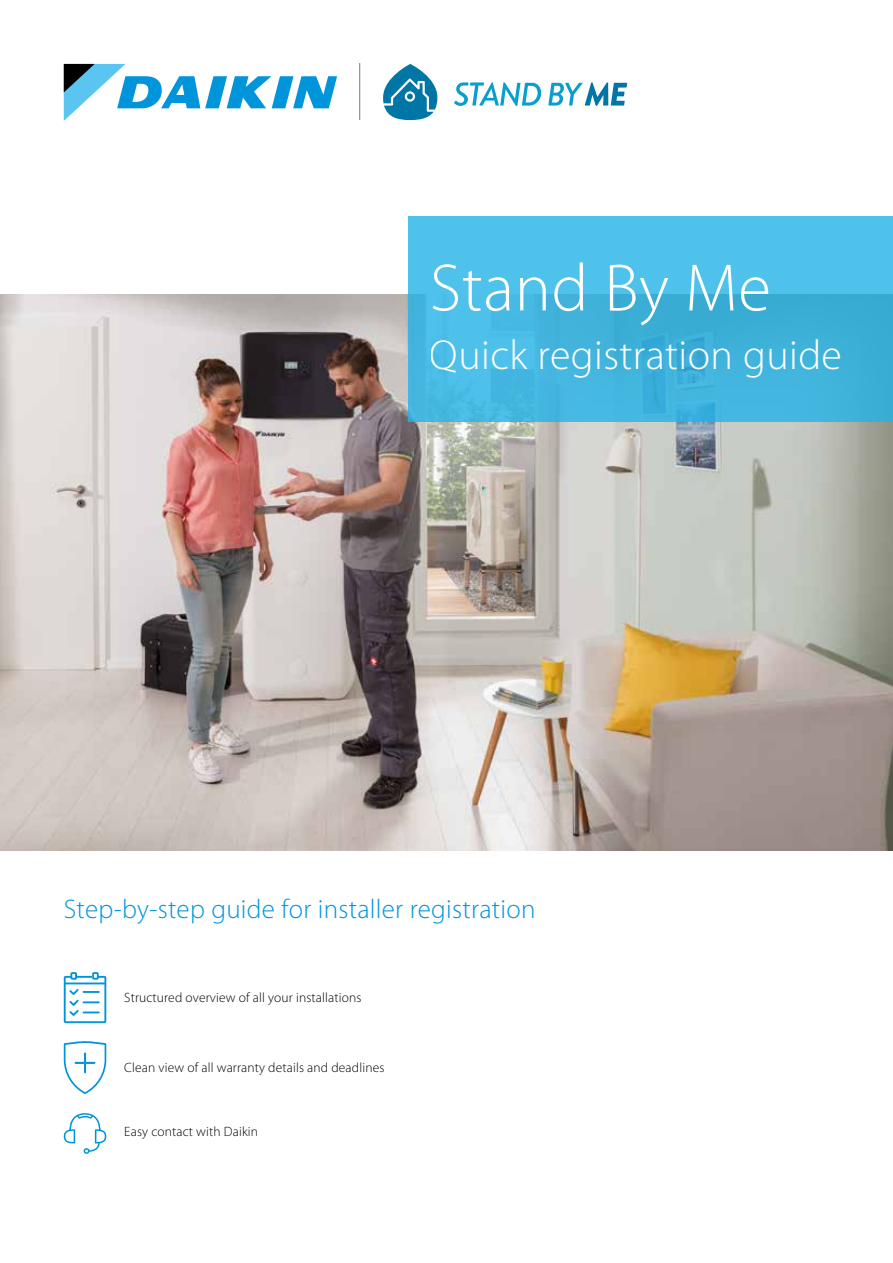
<style>
.page{position:relative;width:893px;height:1263px;background:#fff}
.page>*{position:absolute;margin:0;border:0;box-sizing:border-box;transform-origin:0 0}
.t1{font:300 67.5px "Myriad Pro";letter-spacing:.01em;color:#fff}
.t2{font:300 42px "Myriad Pro";letter-spacing:.01em;color:#fff}
.t3{font:300 27px "Myriad Pro";letter-spacing:.01em;color:#0095db}
.t4{font:300 13.5px "Myriad Pro";letter-spacing:.01em;color:#000}
</style>
<div class="page">
<img style="left:0;top:294px;width:893px;height:556px">
<svg style="left:454px;top:82px;width:87px;height:24px"></svg>
<svg style="left:548px;top:82px;width:79px;height:24px"></svg>
<svg style="left:383px;top:64px;width:54px;height:56px"></svg>
<svg style="left:64px;top:64px;width:273px;height:57px"></svg>
<svg style="left:409px;top:216px;width:484px;height:205px;background:#46b9e2"></svg>
<hr style="left:359px;top:63px;width:1px;height:57px;background:#878786">
<svg style="left:64px;top:972px;width:42px;height:51px"></svg>
<svg style="left:64px;top:1041px;width:42px;height:53px"></svg>
<svg style="left:64px;top:1113px;width:42px;height:41px"></svg>
<h1 class="t1" style="left:430px;top:251px;width:343px">Stand By Me</h1>
<h2 class="t2" style="left:430px;top:332px;width:414px">Quick registration guide</h2>
<h3 class="t3" style="left:64px;top:894px;width:473px">Step-by-step guide for installer registration</h3>
<p class="t4" style="left:124px;top:990px;width:239px">Structured overview of all your installations</p>
<p class="t4" style="left:124px;top:1060px;width:262px">Clean view of all warranty details and deadlines</p>
<p class="t4" style="left:124px;top:1124px;width:135px">Easy contact with Daikin</p>
</div>
